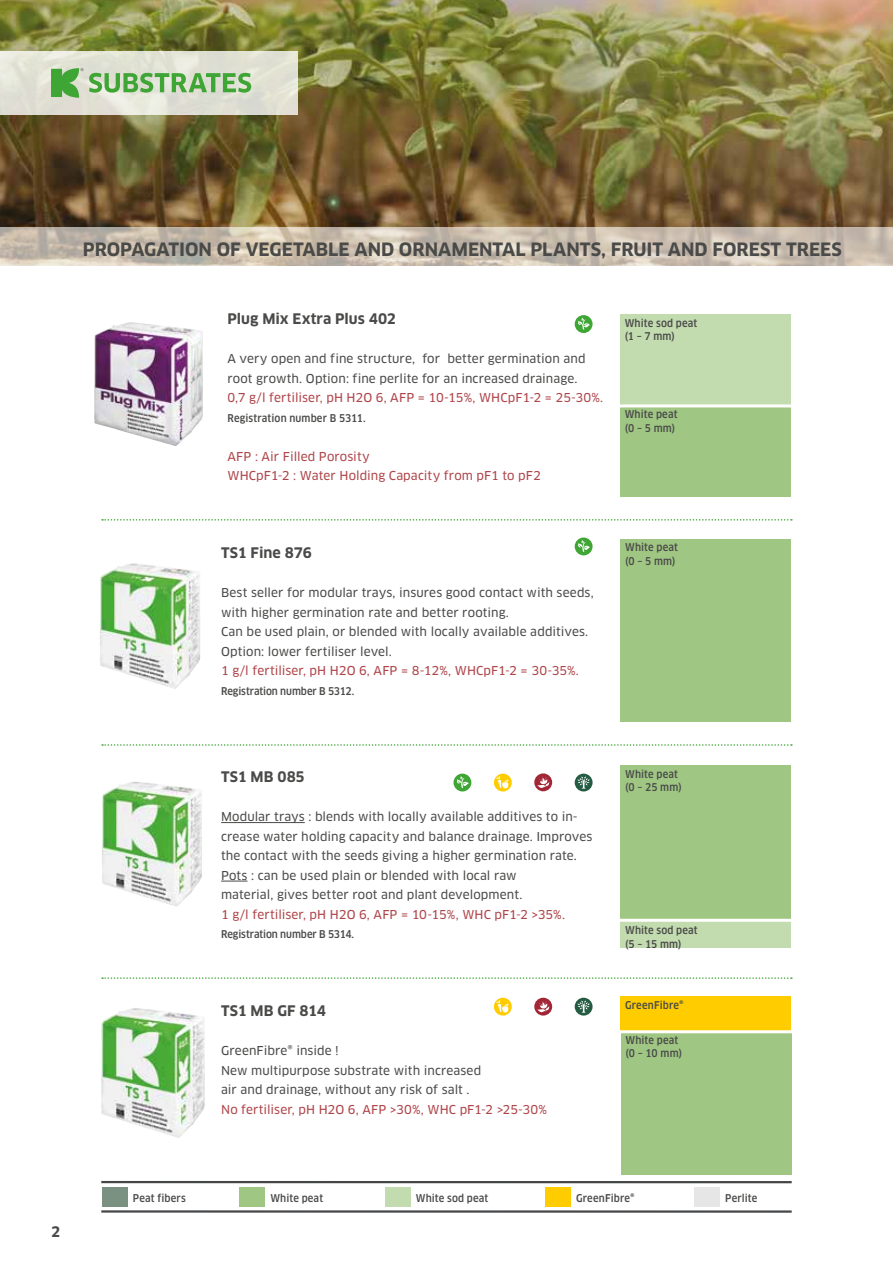
<style>
.page{position:relative;width:893px;height:1263px;background:#fff}
.page>*{position:absolute;margin:0;border:0;box-sizing:border-box;transform-origin:0 0}
.t1{font:700 18px "Clan OT";color:#4a4a49}
.t2{font:700 14.25px "Clan OT";color:#4a4a49}
.t3{font:12px/19.5px "Clan OT News";letter-spacing:.005em;color:#4a4a49}
.t4{font:12px/19.5px "Clan OT News";letter-spacing:.01em;color:#af454a}
.t5{font:500 10.5px/13.5px "Clan OT Narr";letter-spacing:.01em;color:#4a4a49}
.t6{font:500 10.5px "Clan OT Narr";letter-spacing:-.01em;color:#4a4a49}
</style>
<div class="page">
<img style="left:0;top:0;width:893px;height:227px">
<img style="left:100px;top:563px;width:101px;height:126px">
<img style="left:102px;top:781px;width:100px;height:126px">
<img style="left:101px;top:1008px;width:104px;height:130px">
<div style="left:621px;top:1031px;width:170px;height:143px;background:#9fc783"></div>
<div style="left:621px;top:997px;width:170px;height:35px;background:#fc0"></div>
<svg style="left:102px;top:519px;width:690px;height:2px"></svg>
<svg style="left:102px;top:744px;width:690px;height:2px"></svg>
<svg style="left:102px;top:977px;width:690px;height:2px"></svg>
<img style="left:94px;top:322px;width:109px;height:124px">
<div style="left:621px;top:539px;width:170px;height:182px;background:#9fc783"></div>
<div style="left:621px;top:765px;width:170px;height:156px;background:#9fc783"></div>
<hr style="left:221px;top:822px;width:84px;height:1px;background:#4a4a49">
<svg style="left:221px;top:881px;width:26px;height:1px"></svg>
<div style="left:620px;top:406px;width:171px;height:91px;background:#9fc783"></div>
<div style="left:620px;top:314px;width:171px;height:92px;background:#c2dbaf"></div>
<div style="left:621px;top:922px;width:170px;height:26px;background:#c2dbaf"></div>
<hr style="left:614px;top:404px;width:183px;height:3px;background:#fff">
<hr style="left:611px;top:1030px;width:183px;height:3px;background:#fff">
<hr style="left:611px;top:919px;width:183px;height:3px;background:#fff">
<div style="left:239px;top:1187px;width:26px;height:19px;background:#9fc783"></div>
<div style="left:545px;top:1187px;width:26px;height:19px;background:#fc0"></div>
<div style="left:694px;top:1187px;width:26px;height:19px;background:#e6e6e7"></div>
<div style="left:385px;top:1187px;width:25px;height:19px;background:#c2dbaf"></div>
<div style="left:102px;top:1187px;width:26px;height:19px;background:#7a9080"></div>
<hr style="left:101px;top:1181px;width:691px;height:2px;background:#454648">
<hr style="left:101px;top:1210px;width:691px;height:3px;background:#454648">
<svg style="left:0;top:51px;width:298px;height:64px;background:#e2e2d5"></svg>
<svg style="left:51px;top:68px;width:200px;height:30px;background:#a3ca98"></svg>
<svg style="left:0;top:227px;width:893px;height:39px;background:#cabfb0"></svg>
<svg style="left:575px;top:315px;width:18px;height:18px"></svg>
<svg style="left:577px;top:318px;width:13px;height:11px"></svg>
<svg style="left:575px;top:537px;width:18px;height:18px"></svg>
<svg style="left:577px;top:540px;width:13px;height:12px"></svg>
<div style="left:453px;top:774px;width:18px;height:17px;background:#3fa535;border-radius:50%"></div>
<svg style="left:456px;top:776px;width:13px;height:12px"></svg>
<svg style="left:575px;top:774px;width:18px;height:17px"></svg>
<svg style="left:577px;top:776px;width:13px;height:12px"></svg>
<div style="left:575px;top:998px;width:18px;height:17px;background:#235b43;border-radius:50%"></div>
<svg style="left:577px;top:1000px;width:13px;height:13px"></svg>
<div style="left:494px;top:774px;width:18px;height:17px;background:#fc0;border-radius:50%"></div>
<svg style="left:496px;top:776px;width:13px;height:13px"></svg>
<div style="left:494px;top:998px;width:18px;height:17px;background:#fc0;border-radius:50%"></div>
<svg style="left:496px;top:1000px;width:13px;height:13px"></svg>
<svg style="left:534px;top:773px;width:18px;height:18px"></svg>
<svg style="left:537px;top:777px;width:12px;height:11px"></svg>
<div style="left:534px;top:998px;width:18px;height:17px;background:#a32636;border-radius:50%"></div>
<svg style="left:537px;top:1001px;width:12px;height:12px"></svg>
<h1 class="t1" style="left:83px;top:239px;width:760px">PROPAGATION OF VEGETABLE AND ORNAMENTAL PLANTS, FRUIT AND FOREST TREES</h1>
<p class="t2" style="left:227px;top:311px;width:170px">Plug Mix Extra Plus 402</p>
<p class="t3" style="left:227px;top:349px;width:360px">A very open and fine structure, for better germination and root growth. Option: fine perlite for an increased drainage.</p>
<p class="t4" style="left:227px;top:388px;width:377px">0,7 g/l fertiliser, pH H2O 6, AFP = 10-15%, WHCpF1-2 = 25-30%.</p>
<p class="t5" style="left:227px;top:411px;width:140px">Registration number B 5311.</p>
<p class="t4" style="left:227px;top:446px;width:315px">AFP : Air Filled Porosity<br>WHCpF1-2 : Water Holding Capacity from pF1 to pF2</p>
<p class="t5" style="left:625px;top:316px;width:74px">White sod peat (1 – 7 mm)</p>
<p class="t5" style="left:625px;top:408px;width:54px">White peat (0 – 5 mm)</p>
<p class="t2" style="left:221px;top:545px;width:92px">TS1 Fine 876</p>
<p class="t3" style="left:221px;top:583px;width:374px">Best seller for modular trays, insures good contact with seeds, with higher germination rate and better rooting.<br>Can be used plain, or blended with locally available additives.<br>Option: lower fertiliser level.</p>
<p class="t4" style="left:221px;top:661px;width:359px">1 g/l fertiliser, pH H2O 6, AFP = 8-12%, WHCpF1-2 = 30-35%.</p>
<p class="t6" style="left:221px;top:685px;width:135px">Registration number B 5312.</p>
<p class="t5" style="left:625px;top:541px;width:54px">White peat (0 – 5 mm)</p>
<p class="t2" style="left:221px;top:769px;width:85px">TS1 MB 085</p>
<p class="t3" style="left:221px;top:807px;width:373px">Modular trays : blends with locally available additives to in&shy;crease water holding capacity and balance drainage. Improves the contact with the seeds giving a higher germination rate.<br>Pots : can be used plain or blended with local raw<br>material, gives better root and plant development.</p>
<p class="t4" style="left:221px;top:905px;width:345px">1 g/l fertiliser, pH H2O 6, AFP = 10-15%, WHC pF1-2 &gt;35%.</p>
<p class="t6" style="left:221px;top:928px;width:135px">Registration number B 5314.</p>
<p class="t2" style="left:221px;top:1003px;width:106px">TS1 MB GF 814</p>
<p class="t3" style="left:221px;top:1041px;width:262px">GreenFibre® inside !<br>New multipurpose substrate with increased air and drainage, without any risk of salt .</p>
<p class="t4" style="left:221px;top:1100px;width:327px">No fertiliser, pH H2O 6, AFP &gt;30%, WHC pF1-2 &gt;25-30%</p>
<p class="t5" style="left:625px;top:767px;width:58px">White peat (0 – 25 mm)</p>
<p class="t5" style="left:625px;top:924px;width:74px">White sod peat (5 – 15 mm)</p>
<p class="t5" style="left:625px;top:999px;width:60px">GreenFibre®</p>
<p class="t5" style="left:625px;top:1033px;width:58px">White peat (0 – 10 mm)</p>
<p class="t2" style="left:51px;top:1224px;width:11px">2</p>
<p class="t5" style="left:133px;top:1191px;width:54px">Peat fibers</p>
<p class="t5" style="left:270px;top:1191px;width:54px">White peat</p>
<p class="t5" style="left:576px;top:1191px;width:60px">GreenFibre®</p>
<p class="t5" style="left:725px;top:1191px;width:34px">Perlite</p>
<p class="t5" style="left:416px;top:1191px;width:74px">White sod peat</p>
</div>
